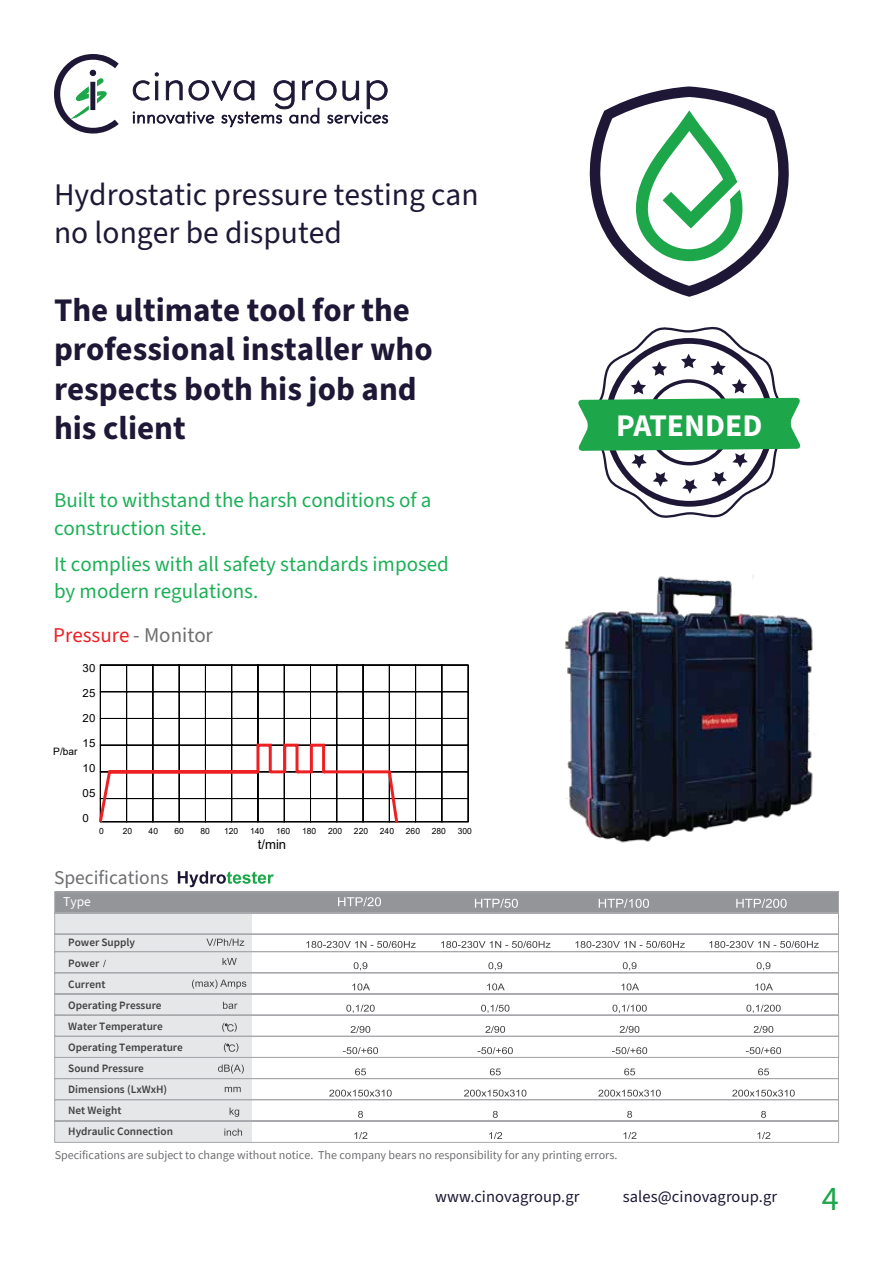
<style>
.page{position:relative;width:893px;height:1263px;background:#fff}
.page>*{position:absolute;margin:0;border:0;box-sizing:border-box;transform-origin:0 0}
.t1{font:34.5px "Source Sans 3";color:#1ba64a}
.t2{font:700 33px/39.6px "Source Sans 3";color:#1e1735}
.t3{font:31.5px/37.8px "Source Sans 3";color:#1e1735}
.t4{font:700 31.5px "Source Sans 3";color:#fff}
.t5{font:21px/27px "Source Sans 3";color:#1bb056}
.t6{font:21px "Source Sans 3";color:#ed2024}
.t7{font:19.5px "Source Sans 3";color:#6d6e71}
.t8{font:16.5px "Source Sans 3";letter-spacing:.005em;color:#1e1735}
.t9{font:13.5px "Source Sans 3";color:#fff}
.t10{font:13.2px "Arial";color:#000}
.t11{font:12px "Source Sans Pro";color:#6d6e71}
.t12{font:600 11.25px/21px "Source Sans Pro";color:#414042}
.t13{font:11.1px "Arial";color:#000}
.t14{font:10.2px "Arial";color:#000}
.t15{font:8.55px "Arial";color:#000}
.s1{color:#6e6e70}
</style>
<div class="page">
<svg style="left:132px;top:72px;width:256px;height:55px"></svg>
<svg style="left:54px;top:54px;width:65px;height:80px"></svg>
<svg style="left:589px;top:86px;width:200px;height:211px"></svg>
<svg style="left:578px;top:326px;width:223px;height:192px"></svg>
<svg style="left:54px;top:891px;width:785px;height:252px"></svg>
<svg style="left:338px;top:897px;width:43px;height:9px"></svg>
<svg style="left:475px;top:899px;width:43px;height:9px"></svg>
<svg style="left:599px;top:899px;width:50px;height:9px"></svg>
<svg style="left:736px;top:899px;width:51px;height:9px"></svg>
<svg style="left:206px;top:938px;width:38px;height:8px"></svg>
<svg style="left:103px;top:960px;width:3px;height:7px"></svg>
<svg style="left:223px;top:958px;width:14px;height:7px"></svg>
<svg style="left:192px;top:979px;width:54px;height:10px"></svg>
<svg style="left:223px;top:1002px;width:14px;height:7px"></svg>
<svg style="left:218px;top:1064px;width:26px;height:10px"></svg>
<svg style="left:225px;top:1087px;width:16px;height:5px"></svg>
<svg style="left:230px;top:1108px;width:9px;height:9px"></svg>
<svg style="left:222px;top:1023px;width:15px;height:9px"></svg>
<svg style="left:224px;top:1043px;width:14px;height:9px"></svg>
<svg style="left:306px;top:941px;width:110px;height:7px"></svg>
<svg style="left:354px;top:962px;width:13px;height:8px"></svg>
<svg style="left:352px;top:983px;width:18px;height:7px"></svg>
<svg style="left:346px;top:1004px;width:29px;height:9px"></svg>
<svg style="left:351px;top:1026px;width:19px;height:7px"></svg>
<svg style="left:343px;top:1047px;width:35px;height:7px"></svg>
<svg style="left:355px;top:1068px;width:11px;height:7px"></svg>
<svg style="left:329px;top:1090px;width:63px;height:6px"></svg>
<svg style="left:358px;top:1111px;width:5px;height:7px"></svg>
<svg style="left:354px;top:1132px;width:13px;height:7px"></svg>
<svg style="left:441px;top:941px;width:109px;height:7px"></svg>
<svg style="left:488px;top:962px;width:14px;height:8px"></svg>
<svg style="left:487px;top:983px;width:18px;height:7px"></svg>
<svg style="left:481px;top:1004px;width:28px;height:9px"></svg>
<svg style="left:485px;top:1026px;width:20px;height:7px"></svg>
<svg style="left:478px;top:1047px;width:35px;height:7px"></svg>
<svg style="left:490px;top:1068px;width:11px;height:7px"></svg>
<svg style="left:464px;top:1090px;width:62px;height:6px"></svg>
<svg style="left:493px;top:1111px;width:5px;height:7px"></svg>
<svg style="left:489px;top:1132px;width:13px;height:7px"></svg>
<svg style="left:575px;top:941px;width:110px;height:7px"></svg>
<svg style="left:623px;top:962px;width:13px;height:8px"></svg>
<svg style="left:621px;top:983px;width:18px;height:7px"></svg>
<svg style="left:612px;top:1004px;width:35px;height:9px"></svg>
<svg style="left:620px;top:1026px;width:19px;height:7px"></svg>
<svg style="left:612px;top:1047px;width:35px;height:7px"></svg>
<svg style="left:624px;top:1068px;width:11px;height:7px"></svg>
<svg style="left:598px;top:1090px;width:63px;height:6px"></svg>
<svg style="left:627px;top:1111px;width:5px;height:7px"></svg>
<svg style="left:623px;top:1132px;width:13px;height:7px"></svg>
<svg style="left:709px;top:941px;width:110px;height:7px"></svg>
<svg style="left:757px;top:962px;width:13px;height:8px"></svg>
<svg style="left:755px;top:983px;width:18px;height:7px"></svg>
<svg style="left:746px;top:1004px;width:35px;height:9px"></svg>
<svg style="left:754px;top:1026px;width:19px;height:7px"></svg>
<svg style="left:746px;top:1047px;width:35px;height:7px"></svg>
<svg style="left:758px;top:1068px;width:11px;height:7px"></svg>
<svg style="left:732px;top:1090px;width:63px;height:6px"></svg>
<svg style="left:761px;top:1111px;width:5px;height:7px"></svg>
<svg style="left:757px;top:1132px;width:13px;height:7px"></svg>
<svg style="left:224px;top:1128px;width:18px;height:8px"></svg>
<svg style="left:178px;top:871px;width:96px;height:16px"></svg>
<svg style="left:99px;top:664px;width:370px;height:159px"></svg>
<svg style="left:99px;top:742px;width:301px;height:81px"></svg>
<img style="left:565px;top:575px;width:248px;height:268px">
<h3 class="t3" style="left:54px;top:175px;width:426px">Hydrostatic pressure testing can no longer be disputed</h3>
<h2 class="t2" style="left:54px;top:290px;width:380px">The ultimate tool for the professional installer who respects both his job and his client</h2>
<h3 class="t5" style="left:54px;top:487px;width:379px">Built to withstand the harsh conditions of a construction site.</h3>
<h3 class="t5" style="left:54px;top:550px;width:396px">It complies with all safety standards imposed by modern regulations.</h3>
<h3 class="t6" style="left:53px;top:622px;width:161px">Pressure <span class="s1">- Monitor</span></h3>
<p class="t13" style="left:83px;top:661px;width:14px">30</p>
<p class="t13" style="left:83px;top:686px;width:14px">25</p>
<p class="t13" style="left:83px;top:711px;width:14px">20</p>
<p class="t13" style="left:83px;top:736px;width:14px">15</p>
<p class="t13" style="left:83px;top:761px;width:14px">10</p>
<p class="t13" style="left:83px;top:786px;width:14px">05</p>
<p class="t13" style="left:83px;top:810px;width:8px">0</p>
<p class="t14" style="left:53px;top:745px;width:26px">P/bar</p>
<p class="t15" style="left:99px;top:825px;width:6px">0</p>
<p class="t15" style="left:123px;top:825px;width:11px">20</p>
<p class="t15" style="left:149px;top:825px;width:11px">40</p>
<p class="t15" style="left:175px;top:825px;width:11px">60</p>
<p class="t15" style="left:201px;top:825px;width:11px">80</p>
<p class="t15" style="left:224px;top:825px;width:16px">120</p>
<p class="t15" style="left:250px;top:825px;width:16px">140</p>
<p class="t15" style="left:276px;top:825px;width:16px">160</p>
<p class="t15" style="left:302px;top:825px;width:16px">180</p>
<p class="t15" style="left:328px;top:825px;width:16px">200</p>
<p class="t15" style="left:354px;top:825px;width:16px">220</p>
<p class="t15" style="left:380px;top:825px;width:16px">240</p>
<p class="t15" style="left:406px;top:825px;width:16px">260</p>
<p class="t15" style="left:432px;top:825px;width:16px">280</p>
<p class="t15" style="left:458px;top:825px;width:16px">300</p>
<p class="t10" style="left:258px;top:835px;width:30px">t/min</p>
<h3 class="t7" style="left:54px;top:865px;width:116px">Specifications</h3>
<p class="t9" style="left:63px;top:893px;width:29px">Type</p>
<p class="t12" style="left:68px;top:932px;width:116px">Power Supply<br>Power<br>Current<br>Operating Pressure<br>Water Temperature<br>Operating Temperature<br>Sound Pressure<br>Dimensions (LxWxH)<br>Net Weight<br>Hydraulic Connection</p>
<h3 class="t4" style="left:616px;top:405px;width:148px">PATENDED</h3>
<p class="t11" style="left:55px;top:1147px;width:564px">Specifications are subject to change without notice. The company bears no responsibility for any printing errors.</p>
<h3 class="t8" style="left:435px;top:1187px;width:146px">www.cinovagroup.gr</h3>
<h3 class="t8" style="left:623px;top:1187px;width:156px">sales@cinovagroup.gr</h3>
<h1 class="t1" style="left:822px;top:1177px;width:19px">4</h1>
</div>
